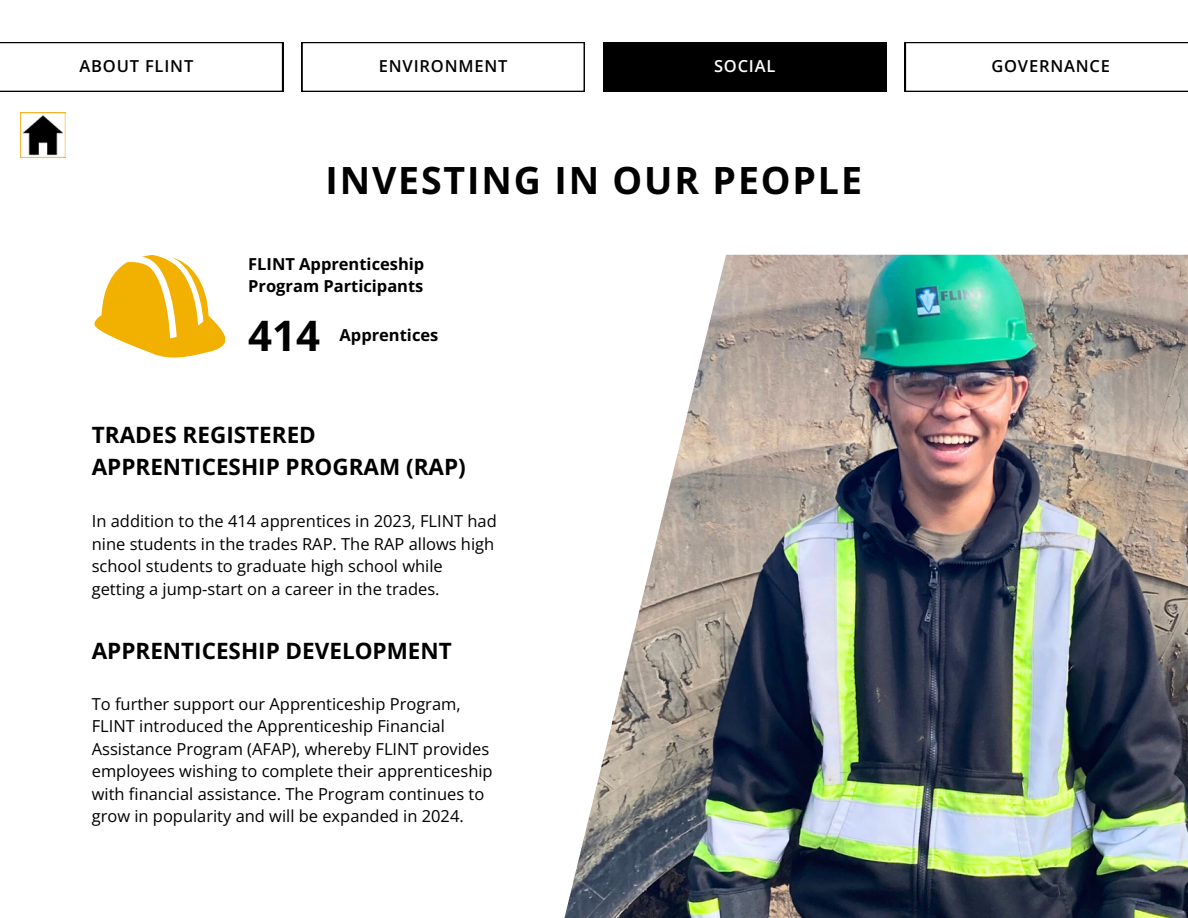
<style>
.page{position:relative;width:1188px;height:918px;background:#fff}
.page>*{position:absolute;margin:0;border:0;box-sizing:border-box;transform-origin:0 0}
.t1{font:700 42px "Open Sans";color:#000}
.t2{font:700 37.5px "Open Sans";letter-spacing:.05em;color:#000}
.t3{font:700 22.5px/31.5px "Open Sans";color:#000}
.t4{font:16.5px/22.5px "Open Sans";color:#000}
.t5{font:700 16.5px/22.5px "Open Sans";color:#000}
.t6{font:600 16.5px "Open Sans";letter-spacing:.05em;color:#000}
.t7{font:600 16.5px "Open Sans";letter-spacing:.05em;color:#fff}
</style>
<div class="page">
<svg style="left:94px;top:255px;width:132px;height:103px"></svg>
<img style="left:564px;top:255px;width:624px;height:663px">
<svg style="left:0;top:42px;width:283px;height:50px"></svg>
<svg style="left:905px;top:42px;width:283px;height:50px"></svg>
<svg style="left:302px;top:42px;width:283px;height:50px"></svg>
<div style="left:603px;top:42px;width:283px;height:50px;background:#000"></div>
<img style="left:20px;top:112px;width:45px;height:45px">
<h5 class="t6" style="left:80px;top:55px;width:115px">ABOUT FLINT</h5>
<p class="t6" style="left:379px;top:55px;width:130px">ENVIRONMENT</p>
<h3 class="t7" style="left:714px;top:55px;width:63px">SOCIAL</h3>
<h3 class="t6" style="left:991px;top:55px;width:120px">GOVERNANCE</h3>
<h4 class="t2" style="left:325px;top:154px;width:538px">INVESTING IN OUR PEOPLE</h4>
<p class="t5" style="left:248px;top:252px;width:178px">FLINT Apprenticeship<br>Program Participants</p>
<h2 class="t1" style="left:248px;top:306px;width:73px">414</h2>
<p class="t5" style="left:340px;top:323px;width:100px">Apprentices</p>
<h1 class="t3" style="left:92px;top:419px;width:375px">TRADES REGISTERED<br>APPRENTICESHIP PROGRAM (RAP)</h1>
<h5 class="t4" style="left:92px;top:509px;width:407px">In addition to the 414 apprentices in 2023, FLINT had nine students in the trades RAP. The RAP allows high school students to graduate high school while getting a jump-start on a career in the trades.</h5>
<h4 class="t3" style="left:92px;top:635px;width:362px">APPRENTICESHIP DEVELOPMENT</h4>
<h4 class="t4" style="left:92px;top:692px;width:402px">To further support our Apprenticeship Program, FLINT introduced the Apprenticeship Financial Assistance Program (AFAP), whereby FLINT provides employees wishing to complete their apprenticeship with financial assistance. The Program continues to grow in popularity and will be expanded in 2024.</h4>
</div>
